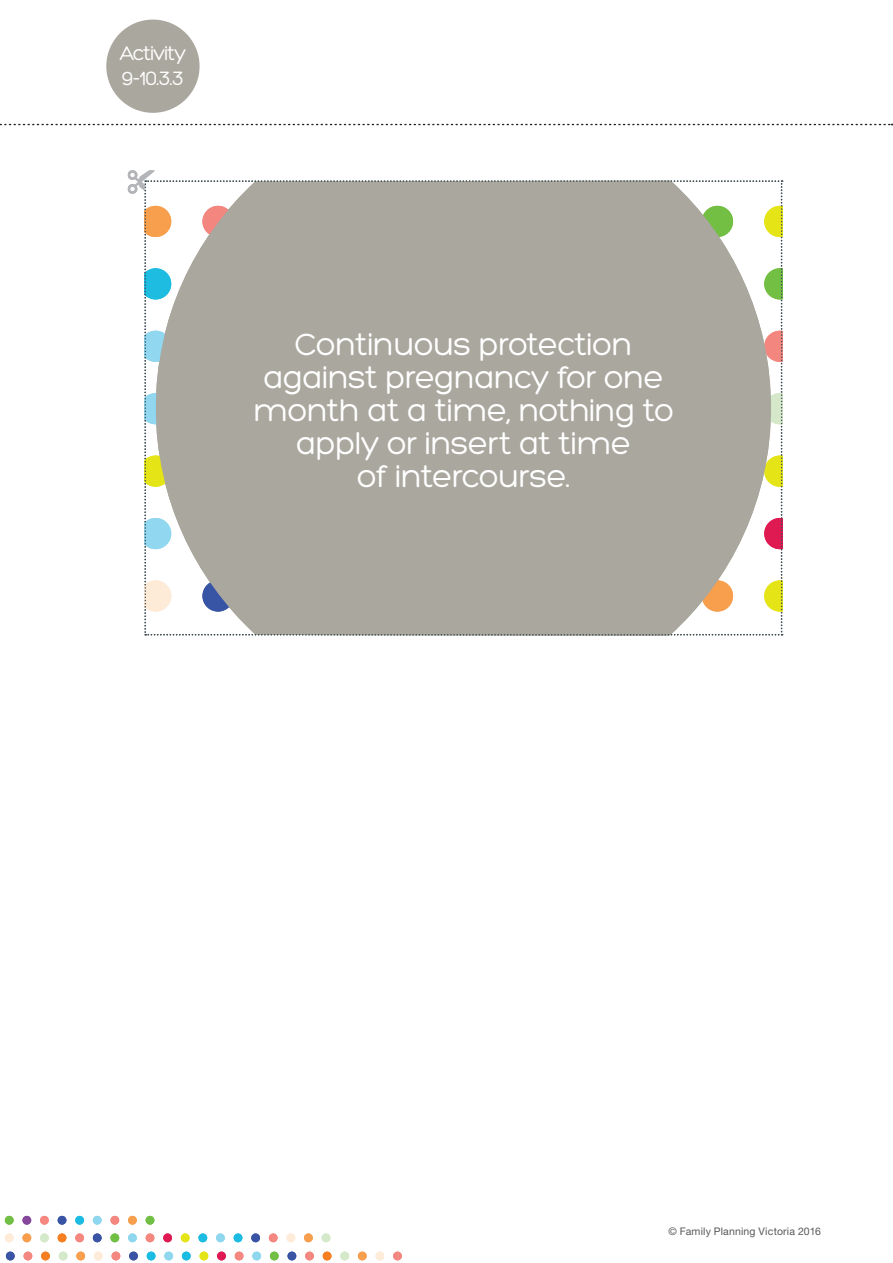
<style>
.page{position:relative;width:893px;height:1263px;background:#fff}
.page>*{position:absolute;margin:0;border:0;box-sizing:border-box;transform-origin:0 0}
.t1{font:33px/33px "Hero";letter-spacing:-.025em;color:#fff;text-align:center}
.t2{font:21px/25.2px "Hero";letter-spacing:-.05em;color:#fff}
.t3{font:10.5px "Helvetica Neue LT Pro";letter-spacing:.015em;color:#57585a}
</style>
<div class="page">
<svg style="left:127px;top:170px;width:656px;height:465px;background:#b5b3aa"></svg>
<div style="left:106px;top:20px;width:94px;height:93px;background:#a9a79e;border-radius:50%"></div>
<svg style="left:0;top:124px;width:893px;height:1px"></svg>
<div style="left:287px;top:1251px;width:9px;height:9px;background:#3954a4;border-radius:50%"></div>
<div style="left:305px;top:1251px;width:9px;height:9px;background:#f48780;border-radius:50%"></div>
<div style="left:323px;top:1251px;width:8px;height:9px;background:#f57f21;border-radius:50%"></div>
<div style="left:340px;top:1251px;width:9px;height:9px;background:#d4e9ca;border-radius:50%"></div>
<div style="left:358px;top:1251px;width:9px;height:9px;background:#f89f4f;border-radius:50%"></div>
<div style="left:375px;top:1251px;width:9px;height:9px;background:#feebd8;border-radius:50%"></div>
<div style="left:393px;top:1251px;width:9px;height:9px;background:#f48780;border-radius:50%"></div>
<div style="left:6px;top:1251px;width:9px;height:9px;background:#3954a4;border-radius:50%"></div>
<div style="left:24px;top:1251px;width:8px;height:9px;background:#f48780;border-radius:50%"></div>
<div style="left:41px;top:1251px;width:9px;height:9px;background:#f57f21;border-radius:50%"></div>
<div style="left:59px;top:1251px;width:9px;height:9px;background:#d4e9ca;border-radius:50%"></div>
<div style="left:76px;top:1251px;width:9px;height:9px;background:#f89f4f;border-radius:50%"></div>
<div style="left:94px;top:1251px;width:9px;height:9px;background:#feebd8;border-radius:50%"></div>
<div style="left:112px;top:1251px;width:8px;height:9px;background:#f48780;border-radius:50%"></div>
<div style="left:129px;top:1251px;width:9px;height:9px;background:#3954a4;border-radius:50%"></div>
<div style="left:270px;top:1251px;width:9px;height:9px;background:#71bf44;border-radius:50%"></div>
<div style="left:252px;top:1251px;width:9px;height:9px;background:#8ed7ef;border-radius:50%"></div>
<div style="left:235px;top:1251px;width:8px;height:9px;background:#f48780;border-radius:50%"></div>
<div style="left:217px;top:1251px;width:9px;height:9px;background:#df1953;border-radius:50%"></div>
<div style="left:199px;top:1251px;width:9px;height:9px;background:#e4e417;border-radius:50%"></div>
<div style="left:182px;top:1251px;width:9px;height:9px;background:#1cbce2;border-radius:50%"></div>
<div style="left:164px;top:1251px;width:9px;height:9px;background:#8ed7ef;border-radius:50%"></div>
<div style="left:147px;top:1251px;width:8px;height:9px;background:#1cbce2;border-radius:50%"></div>
<div style="left:93px;top:1216px;width:9px;height:9px;background:#8ed7ef;border-radius:50%"></div>
<div style="left:75px;top:1216px;width:9px;height:9px;background:#1cbce2;border-radius:50%"></div>
<div style="left:58px;top:1216px;width:8px;height:9px;background:#3954a4;border-radius:50%"></div>
<div style="left:40px;top:1216px;width:9px;height:9px;background:#f48780;border-radius:50%"></div>
<div style="left:22px;top:1216px;width:9px;height:9px;background:#86489c;border-radius:50%"></div>
<div style="left:5px;top:1216px;width:9px;height:9px;background:#71bf44;border-radius:50%"></div>
<div style="left:93px;top:1233px;width:9px;height:9px;background:#3954a4;border-radius:50%"></div>
<div style="left:75px;top:1233px;width:9px;height:9px;background:#f48780;border-radius:50%"></div>
<div style="left:58px;top:1233px;width:8px;height:9px;background:#f57f21;border-radius:50%"></div>
<div style="left:40px;top:1233px;width:9px;height:9px;background:#d4e9ca;border-radius:50%"></div>
<div style="left:22px;top:1233px;width:9px;height:9px;background:#f89f4f;border-radius:50%"></div>
<div style="left:5px;top:1233px;width:9px;height:9px;background:#feebd8;border-radius:50%"></div>
<div style="left:322px;top:1233px;width:8px;height:9px;background:#d4e9ca;border-radius:50%"></div>
<div style="left:304px;top:1233px;width:9px;height:9px;background:#f89f4f;border-radius:50%"></div>
<div style="left:286px;top:1233px;width:9px;height:9px;background:#feebd8;border-radius:50%"></div>
<div style="left:269px;top:1233px;width:9px;height:9px;background:#f48780;border-radius:50%"></div>
<div style="left:251px;top:1233px;width:9px;height:9px;background:#3954a4;border-radius:50%"></div>
<div style="left:110px;top:1233px;width:9px;height:9px;background:#71bf44;border-radius:50%"></div>
<div style="left:128px;top:1233px;width:9px;height:9px;background:#8ed7ef;border-radius:50%"></div>
<div style="left:146px;top:1233px;width:8px;height:9px;background:#f48780;border-radius:50%"></div>
<div style="left:163px;top:1233px;width:9px;height:9px;background:#df1953;border-radius:50%"></div>
<div style="left:181px;top:1233px;width:9px;height:9px;background:#e4e417;border-radius:50%"></div>
<div style="left:198px;top:1233px;width:9px;height:9px;background:#1cbce2;border-radius:50%"></div>
<div style="left:216px;top:1233px;width:9px;height:9px;background:#8ed7ef;border-radius:50%"></div>
<div style="left:234px;top:1233px;width:8px;height:9px;background:#1cbce2;border-radius:50%"></div>
<div style="left:110px;top:1216px;width:9px;height:9px;background:#f48780;border-radius:50%"></div>
<div style="left:128px;top:1216px;width:9px;height:9px;background:#f89f4f;border-radius:50%"></div>
<div style="left:146px;top:1216px;width:8px;height:9px;background:#71bf44;border-radius:50%"></div>
<p class="t2" style="left:120px;top:41px;width:68px">Activity<br>9-10.3.3</p>
<p class="t1" style="left:253px;top:328px;width:422px">Continuous protection against pregnancy for one month at a time, nothing to apply or insert at time<br>of intercourse.</p>
<p class="t3" style="left:668px;top:1225px;width:154px">© Family Planning Victoria 2016</p>
</div>
